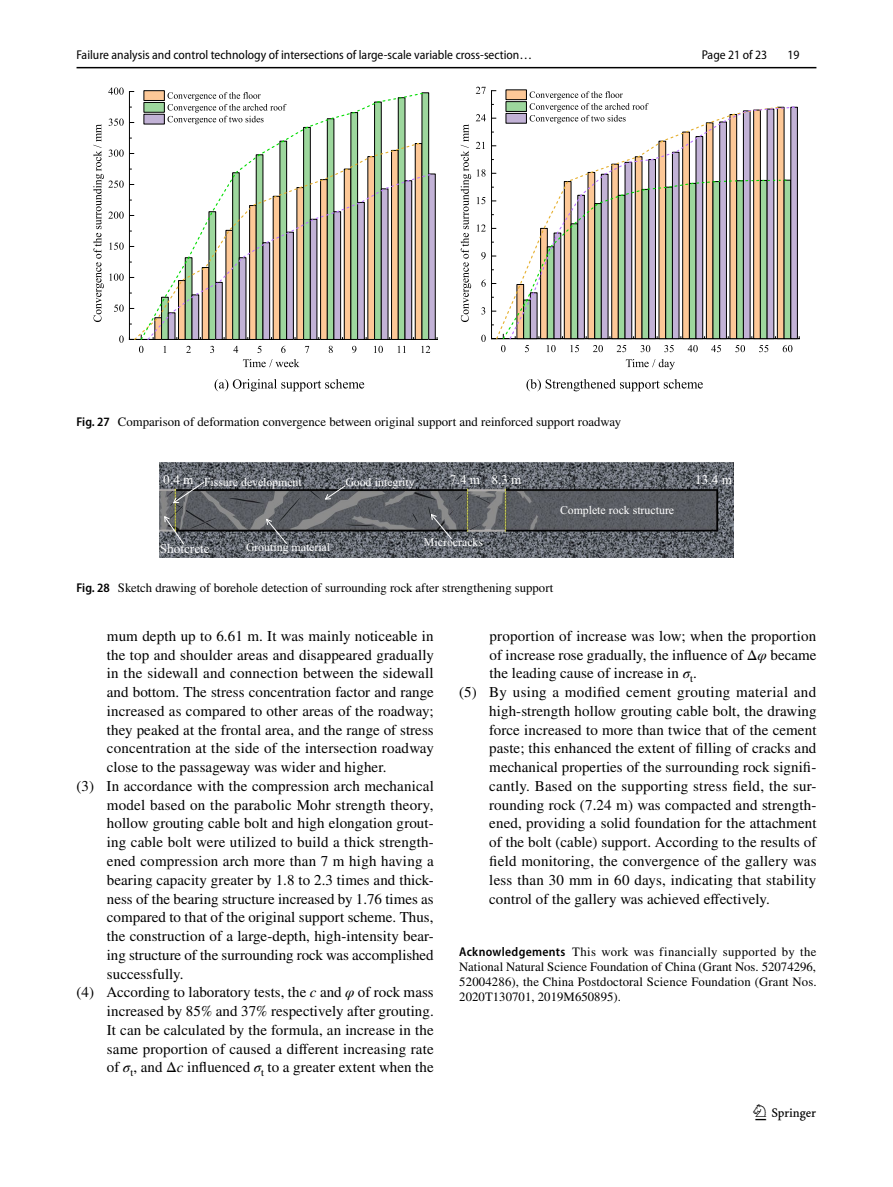
<style>
.page{position:relative;width:893px;height:1187px;background:#fff}
.page>*{position:absolute;margin:0;border:0;box-sizing:border-box;transform-origin:0 0}
.t1{font:22.5px "Springnew Regular 3";color:#000}
.t2{font:15px "STIX";letter-spacing:.005em;color:#000}
.t3{font:15px "STIX";letter-spacing:.025em;color:#000}
.t4{font:13.2px "Times New Roman PSMT30";color:#fff}
.t5{font:12.75px/15px "STIX";color:#000;text-align:justify}
.t6{font:12.75px "Myriad Pro Semi Cn 3";color:#000}
.t7{font:semi-condensed 12.75px "Myriad Pro";color:#000}
.t8{font:11.85px "Times New Roman PSMT30";color:#fff}
.s1{font-family:"Myriad Pro";font-weight:600;font-stretch:semi-condensed}
.s2{font-style:italic}
</style>
<div class="page">
<hr style="left:77px;top:67px;width:739px;height:1px;background:#000">
<svg style="left:215px;top:379px;width:149px;height:12px"></svg>
<svg style="left:526px;top:379px;width:177px;height:12px"></svg>
<hr style="left:491px;top:338px;width:308px;height:1px;background:#000">
<div style="left:791px;top:107px;width:6px;height:231px;background:#c2b2d6"></div>
<div style="left:790px;top:107px;width:8px;height:232px;border:1px solid #000"></div>
<svg style="left:461px;top:87px;width:331px;height:265px"></svg>
<svg style="left:626px;top:359px;width:49px;height:10px"></svg>
<hr style="left:129px;top:339px;width:308px;height:1px;background:#000">
<hr style="left:129px;top:91px;width:1px;height:248px;background:#000">
<svg style="left:164px;top:346px;width:2px;height:7px"></svg>
<svg style="left:186px;top:346px;width:5px;height:7px"></svg>
<svg style="left:210px;top:346px;width:4px;height:7px"></svg>
<svg style="left:233px;top:346px;width:5px;height:7px"></svg>
<svg style="left:257px;top:346px;width:5px;height:7px"></svg>
<svg style="left:281px;top:346px;width:5px;height:7px"></svg>
<svg style="left:305px;top:346px;width:4px;height:7px"></svg>
<svg style="left:329px;top:346px;width:4px;height:7px"></svg>
<svg style="left:352px;top:346px;width:4px;height:7px"></svg>
<svg style="left:374px;top:346px;width:9px;height:7px"></svg>
<svg style="left:398px;top:346px;width:8px;height:7px"></svg>
<svg style="left:421px;top:346px;width:9px;height:7px"></svg>
<svg style="left:119px;top:334px;width:24px;height:19px"></svg>
<svg style="left:108px;top:87px;width:26px;height:8px"></svg>
<div style="left:415px;top:143px;width:7px;height:197px;border:1px solid #000"></div>
<div style="left:351px;top:112px;width:7px;height:228px;border:1px solid #000"></div>
<div style="left:375px;top:102px;width:6px;height:237px;background:#9dd79d"></div>
<div style="left:374px;top:102px;width:8px;height:238px;border:1px solid #000"></div>
<div style="left:398px;top:98px;width:7px;height:241px;background:#9dd79d"></div>
<div style="left:398px;top:97px;width:7px;height:243px;border:1px solid #000"></div>
<div style="left:422px;top:93px;width:7px;height:246px;background:#9dd79d"></div>
<div style="left:422px;top:92px;width:7px;height:248px;border:1px solid #000"></div>
<div style="left:429px;top:174px;width:6px;height:165px;background:#c2b2d6"></div>
<div style="left:428px;top:174px;width:8px;height:166px;border:1px solid #000"></div>
<svg style="left:133px;top:142px;width:287px;height:199px"></svg>
<svg style="left:140px;top:111px;width:216px;height:230px"></svg>
<svg style="left:354px;top:92px;width:70px;height:21px"></svg>
<svg style="left:146px;top:173px;width:285px;height:168px"></svg>
<div style="left:144px;top:91px;width:20px;height:9px;background:#fdc897"></div>
<div style="left:144px;top:90px;width:21px;height:11px;border:1px solid #000"></div>
<div style="left:144px;top:102px;width:20px;height:10px;background:#9dd79d"></div>
<div style="left:144px;top:102px;width:21px;height:10px;border:1px solid #000"></div>
<div style="left:144px;top:114px;width:20px;height:10px;background:#c2b2d6"></div>
<div style="left:144px;top:114px;width:21px;height:10px;border:1px solid #000"></div>
<svg style="left:168px;top:92px;width:119px;height:32px"></svg>
<svg style="left:243px;top:359px;width:56px;height:8px"></svg>
<svg style="left:93px;top:118px;width:41px;height:206px"></svg>
<img style="left:159px;top:462px;width:575px;height:95px">
<svg style="left:164px;top:515px;width:21px;height:30px"></svg>
<svg style="left:173px;top:481px;width:32px;height:22px"></svg>
<svg style="left:266px;top:518px;width:22px;height:26px"></svg>
<svg style="left:324px;top:484px;width:22px;height:16px"></svg>
<svg style="left:430px;top:513px;width:22px;height:26px"></svg>
<p class="t6" style="left:77px;top:48px;width:457px">Failure analysis and control technology of intersections of large‑scale variable cross‑section…</p>
<p class="t7" style="left:702px;top:48px;width:67px">Page 21 of 23</p>
<p class="t7" style="left:787px;top:48px;width:14px">19</p>
<p class="t5" style="left:77px;top:415px;width:546px"><span class="s1">Fig. 27</span> Comparison of deformation convergence between original support and reinforced support roadway</p>
<p class="t4" style="left:163px;top:470px;width:32px">0.4 m</p>
<p class="t4" style="left:450px;top:470px;width:73px">7.4 m 8.3 m</p>
<p class="t4" style="left:695px;top:470px;width:38px">13.4 m</p>
<p class="t8" style="left:346px;top:474px;width:71px">Good integrity</p>
<p class="t8" style="left:204px;top:474px;width:99px">Fissure development</p>
<p class="t8" style="left:560px;top:502px;width:116px">Complete rock structure</p>
<p class="t8" style="left:424px;top:534px;width:61px">Microcracks</p>
<p class="t5" style="left:77px;top:581px;width:478px"><span class="s1">Fig. 28</span> Sketch drawing of borehole detection of surrounding rock after strengthening support</p>
<p class="t8" style="left:246px;top:539px;width:86px">Grouting material</p>
<p class="t4" style="left:160px;top:539px;width:52px">Shotcrete</p>
<p class="t2" style="left:107px;top:625px;width:328px">mum depth up to 6.61 m. It was mainly noticeable in</p>
<p class="t2" style="left:107px;top:644px;width:328px">the top and shoulder areas and disappeared gradually</p>
<p class="t2" style="left:107px;top:663px;width:328px">in the sidewall and connection between the sidewall</p>
<p class="t2" style="left:107px;top:681px;width:328px">and bottom. The stress concentration factor and range</p>
<p class="t2" style="left:107px;top:700px;width:328px">increased as compared to other areas of the roadway;</p>
<p class="t2" style="left:107px;top:719px;width:328px">they peaked at the frontal area, and the range of stress</p>
<p class="t2" style="left:107px;top:738px;width:329px">concentration at the side of the intersection roadway</p>
<p class="t2" style="left:107px;top:756px;width:281px">close to the passageway was wider and higher.</p>
<p class="t2" style="left:77px;top:775px;width:359px">(3) In accordance with the compression arch mechanical</p>
<p class="t2" style="left:107px;top:794px;width:328px">model based on the parabolic Mohr strength theory,</p>
<p class="t2" style="left:107px;top:813px;width:328px">hollow grouting cable bolt and high elongation grout-</p>
<p class="t2" style="left:107px;top:831px;width:329px">ing cable bolt were utilized to build a thick strength-</p>
<p class="t2" style="left:107px;top:850px;width:328px">ened compression arch more than 7 m high having a</p>
<p class="t2" style="left:107px;top:869px;width:328px">bearing capacity greater by 1.8 to 2.3 times and thick-</p>
<p class="t2" style="left:107px;top:888px;width:328px">ness of the bearing structure increased by 1.76 times as</p>
<p class="t2" style="left:107px;top:906px;width:328px">compared to that of the original support scheme. Thus,</p>
<p class="t2" style="left:107px;top:925px;width:328px">the construction of a large-depth, high-intensity bear-</p>
<p class="t2" style="left:107px;top:944px;width:328px">ing structure of the surrounding rock was accomplished</p>
<p class="t2" style="left:107px;top:963px;width:78px">successfully.</p>
<p class="t2" style="left:77px;top:981px;width:359px">(4) According to laboratory tests, the <span class="s2">c</span> and <span class="s2">φ</span> of rock mass</p>
<p class="t2" style="left:107px;top:1000px;width:328px">increased by 85% and 37% respectively after grouting.</p>
<p class="t2" style="left:107px;top:1019px;width:328px">It can be calculated by the formula, an increase in the</p>
<p class="t2" style="left:107px;top:1038px;width:328px">same proportion of caused a different increasing rate</p>
<p class="t2" style="left:107px;top:1056px;width:328px">of <span class="s2">σ</span><sub>t</sub>, and Δ<span class="s2">c</span> influenced <span class="s2">σ</span><sub>t</sub> to a greater extent when the</p>
<p class="t2" style="left:490px;top:625px;width:328px">proportion of increase was low; when the proportion</p>
<p class="t2" style="left:490px;top:644px;width:328px">of increase rose gradually, the influence of Δ<span class="s2">φ</span> became</p>
<p class="t2" style="left:490px;top:663px;width:209px">the leading cause of increase in <span class="s2">σ</span><sub>t</sub>.</p>
<p class="t3" style="left:459px;top:681px;width:358px">(5) By using a modified cement grouting material and</p>
<p class="t2" style="left:489px;top:700px;width:329px">high-strength hollow grouting cable bolt, the drawing</p>
<p class="t2" style="left:489px;top:719px;width:329px">force increased to more than twice that of the cement</p>
<p class="t2" style="left:489px;top:738px;width:329px">paste; this enhanced the extent of filling of cracks and</p>
<p class="t2" style="left:489px;top:756px;width:329px">mechanical properties of the surrounding rock signifi-</p>
<p class="t2" style="left:489px;top:775px;width:329px">cantly. Based on the supporting stress field, the sur-</p>
<p class="t2" style="left:489px;top:794px;width:329px">rounding rock (7.24 m) was compacted and strength-</p>
<p class="t2" style="left:489px;top:813px;width:329px">ened, providing a solid foundation for the attachment</p>
<p class="t2" style="left:489px;top:831px;width:329px">of the bolt (cable) support. According to the results of</p>
<p class="t2" style="left:489px;top:850px;width:329px">field monitoring, the convergence of the gallery was</p>
<p class="t2" style="left:489px;top:869px;width:329px">less than 30 mm in 60 days, indicating that stability</p>
<p class="t2" style="left:489px;top:888px;width:282px">control of the gallery was achieved effectively.</p>
<p class="t5" style="left:459px;top:945px;width:359px"><span class="s1">Acknowledgements</span> This work was financially supported by the National Natural Science Foundation of China (Grant Nos. 52074296, 52004286), the China Postdoctoral Science Foundation (Grant Nos.<br>2020T130701, 2019M650895).</p>
<h1 class="t1" style="left:755px;top:1104px;width:62px">1 3</h1>
</div>
